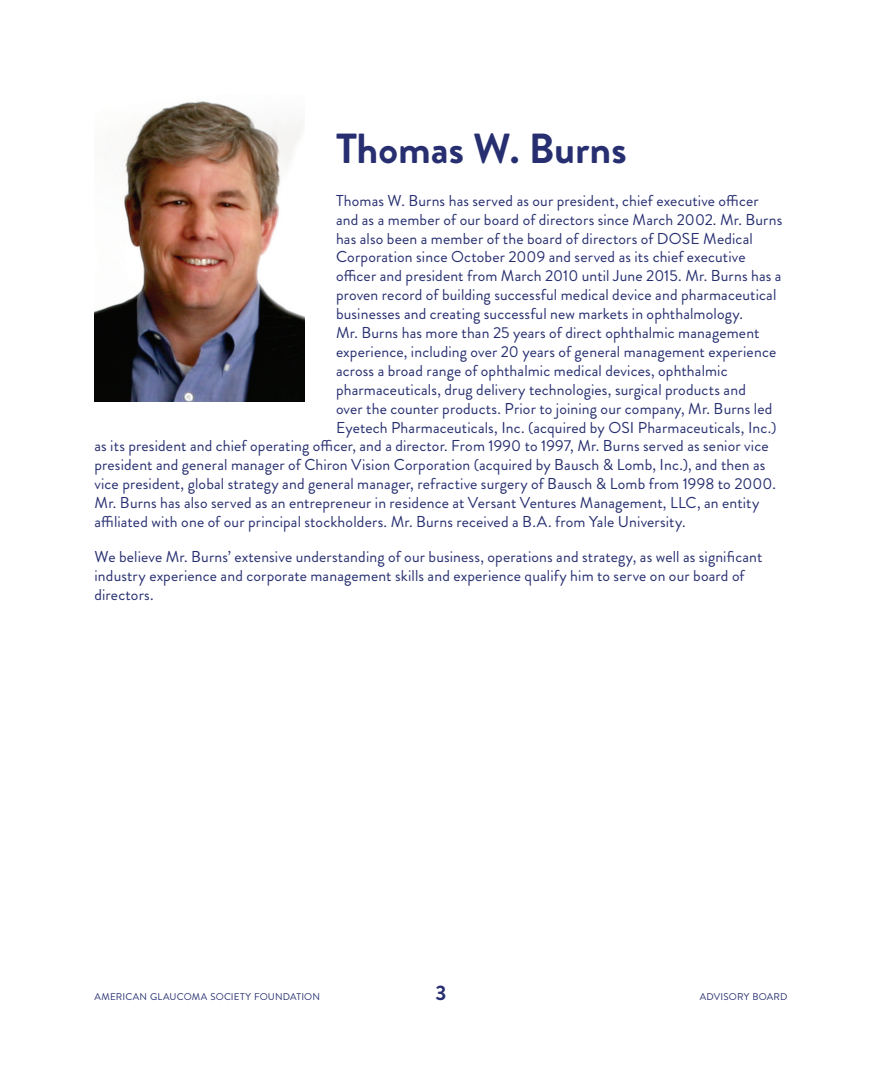
<style>
.page{position:relative;width:882px;height:1071px;background:#fff}
.page>*{position:absolute;margin:0;border:0;box-sizing:border-box;transform-origin:0 0}
.t1{font:700 42px "Brandon Grotesque";color:#272f70}
.t2{font:700 21px "Brandon Grotesque";color:#272f70}
.t3{font:15.75px/18.9px "Brandon Grotesque";letter-spacing:.01em;color:#272f70}
.t4{font:9.8px "Brandon Grotesque";letter-spacing:.02em;color:#272f70}
</style>
<div class="page">
<img style="left:94px;top:101px;width:210px;height:301px">
<h1 class="t1" style="left:336px;top:119px;width:292px">Thomas W. Burns</h1>
<p class="t3" style="left:336px;top:191px;width:424px">Thomas W. Burns has served as our president, chief executive officer</p>
<p class="t3" style="left:336px;top:210px;width:448px">and as a member of our board of directors since March 2002. Mr. Burns</p>
<p class="t3" style="left:336px;top:229px;width:418px">has also been a member of the board of directors of DOSE Medical</p>
<p class="t3" style="left:336px;top:248px;width:411px">Corporation since October 2009 and served as its chief executive</p>
<p class="t3" style="left:336px;top:267px;width:447px">officer and president from March 2010 until June 2015. Mr. Burns has a</p>
<p class="t3" style="left:336px;top:286px;width:442px">proven record of building successful medical device and pharmaceutical</p>
<p class="t3" style="left:336px;top:305px;width:408px">businesses and creating successful new markets in ophthalmology.</p>
<p class="t3" style="left:336px;top:323px;width:425px">Mr. Burns has more than 25 years of direct ophthalmic management</p>
<p class="t3" style="left:336px;top:342px;width:442px">experience, including over 20 years of general management experience</p>
<p class="t3" style="left:336px;top:361px;width:393px">across a broad range of ophthalmic medical devices, ophthalmic</p>
<p class="t3" style="left:336px;top:380px;width:411px">pharmaceuticals, drug delivery technologies, surgical products and</p>
<p class="t3" style="left:336px;top:399px;width:438px">over the counter products. Prior to joining our company, Mr. Burns led</p>
<p class="t3" style="left:336px;top:418px;width:442px">Eyetech Pharmaceuticals, Inc. (acquired by OSI Pharmaceuticals, Inc.)</p>
<p class="t3" style="left:95px;top:437px;width:676px">as its president and chief operating officer, and a director. From 1990 to 1997, Mr. Burns served as senior vice</p>
<p class="t3" style="left:95px;top:456px;width:673px">president and general manager of Chiron Vision Corporation (acquired by Bausch &amp; Lomb, Inc.), and then as</p>
<p class="t3" style="left:95px;top:475px;width:683px">vice president, global strategy and general manager, refractive surgery of Bausch &amp; Lomb from 1998 to 2000.</p>
<p class="t3" style="left:95px;top:494px;width:666px">Mr. Burns has also served as an entrepreneur in residence at Versant Ventures Management, LLC, an entity</p>
<p class="t3" style="left:95px;top:512px;width:593px">affiliated with one of our principal stockholders. Mr. Burns received a B.A. from Yale University.</p>
<p class="t3" style="left:95px;top:547px;width:669px">We believe Mr. Burns’ extensive understanding of our business, operations and strategy, as well as significant industry experience and corporate management skills and experience qualify him to serve on our board of directors.</p>
<p class="t4" style="left:94px;top:989px;width:227px">AMERICAN GLAUCOMA SOCIETY FOUNDATION</p>
<h2 class="t2" style="left:436px;top:978px;width:12px">3</h2>
<p class="t4" style="left:700px;top:989px;width:89px">ADVISORY BOARD</p>
</div>
